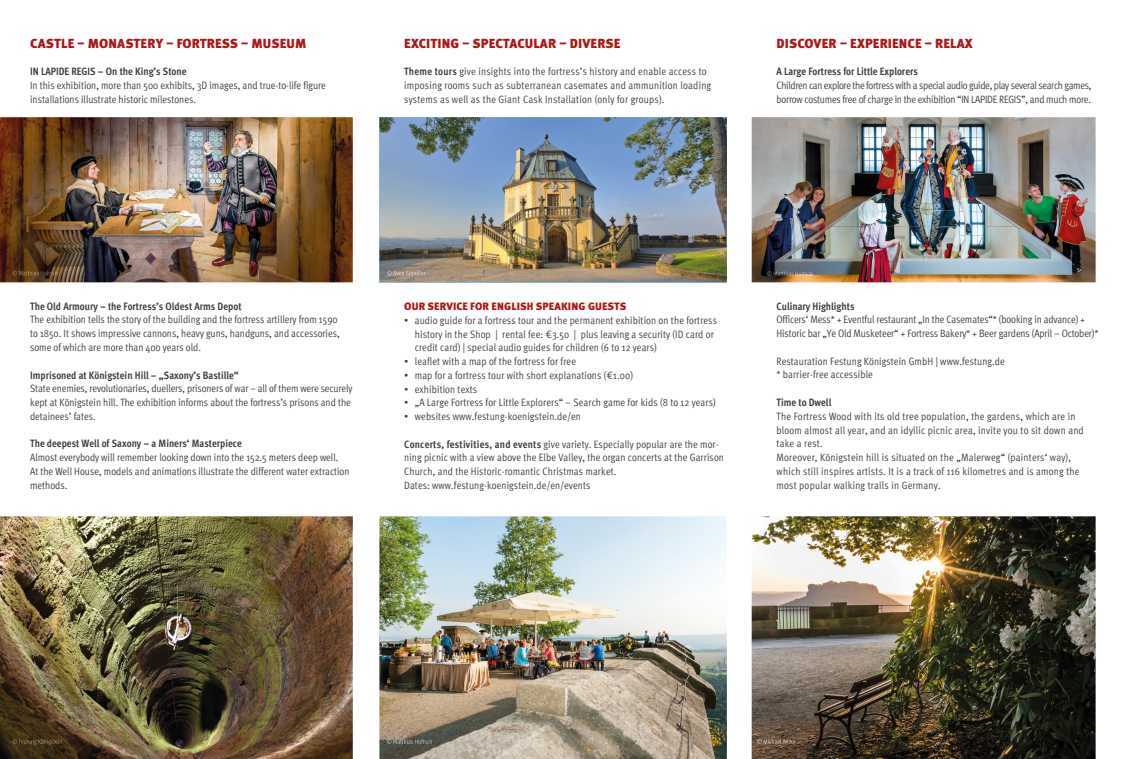
<style>
.page{position:relative;width:1124px;height:759px;background:#fff}
.page>*{position:absolute;margin:0;border:0;box-sizing:border-box;transform-origin:0 0}
.t1{font:900 13.12px "Meta Pro";letter-spacing:.01em;color:#ae1714}
.t2{font:10.62px/13.8px "Meta Pro Cond Norm Regular";letter-spacing:.01em;color:#3d3c3c}
.t3{font:700 condensed 10.62px "Meta Pro";color:#3d3c3c}
.t4{font:10.62px/13.8px "Meta Pro Cond Norm Regular";letter-spacing:-.03em;color:#3d3c3c}
.t5{font:10.62px/13.8px "Meta Pro Cond Norm Regular";letter-spacing:-.01em;color:#3d3c3c}
.t6{font:900 10.62px "Meta Pro";letter-spacing:.01em;color:#ae1714}
.s1{font-family:"Meta Pro";font-weight:700;font-stretch:condensed}
</style>
<div class="page">
<img style="left:0;top:516px;width:353px;height:242px">
<img style="left:379px;top:516px;width:347px;height:242px">
<img style="left:751px;top:516px;width:344px;height:242px">
<img style="left:0;top:117px;width:353px;height:165px">
<img style="left:379px;top:117px;width:347px;height:165px">
<img style="left:751px;top:117px;width:344px;height:165px">
<img style="left:13px;top:270px;width:44px;height:5px">
<img style="left:767px;top:271px;width:45px;height:5px">
<img style="left:387px;top:270px;width:38px;height:6px">
<img style="left:13px;top:738px;width:49px;height:6px">
<img style="left:387px;top:738px;width:45px;height:5px">
<img style="left:757px;top:738px;width:38px;height:5px">
<p class="t1" style="left:30px;top:35px;width:278px">CASTLE – MONASTERY – FORTRESS – MUSEUM</p>
<p class="t3" style="left:30px;top:64px;width:158px">IN LAPIDE REGIS – On the King’s Stone</p>
<p class="t2" style="left:30px;top:78px;width:297px">In this exhibition, more than 500 exhibits, 3D images, and true-to-life figure installations illustrate historic milestones.</p>
<p class="t1" style="left:404px;top:35px;width:218px">EXCITING – SPECTACULAR – DIVERSE</p>
<p class="t2" style="left:404px;top:64px;width:308px"><span class="s1">Theme tours</span> give insights into the fortress’s history and enable access to imposing rooms such as subterranean casemates and ammunition loading systems as well as the Giant Cask Installation (only for groups).</p>
<p class="t1" style="left:776px;top:35px;width:197px">DISCOVER – EXPERIENCE – RELAX</p>
<p class="t3" style="left:776px;top:64px;width:143px">A Large Fortress for Little Explorers</p>
<p class="t4" style="left:776px;top:78px;width:316px">Children can explore the fortress with a special audio guide, play several search games, borrow costumes free of charge in the exhibition “IN LAPIDE REGIS”, and much more.</p>
<p class="t3" style="left:30px;top:298px;width:213px">The Old Armoury – the Fortress’s Oldest Arms Depot</p>
<p class="t2" style="left:30px;top:312px;width:311px">The exhibition tells the story of the building and the fortress artillery from 1590 to 1850. It shows impressive cannons, heavy guns, handguns, and accessories, some of which are more than 400 years old.</p>
<p class="t3" style="left:30px;top:366px;width:210px">Imprisoned at Königstein Hill – „Saxony’s Bastille“</p>
<p class="t2" style="left:30px;top:381px;width:324px">State enemies, revolutionaries, duellers, prisoners of war – all of them were securely kept at Königstein hill. The exhibition informs about the fortress’s prisons and the detainees’ fates.</p>
<p class="t3" style="left:30px;top:435px;width:213px">The deepest Well of Saxony – a Miners‘ Masterpiece</p>
<p class="t2" style="left:30px;top:449px;width:321px">Almost everybody will remember looking down into the 152.5 meters deep well.<br>At the Well House, models and animations illustrate the different water extraction methods.</p>
<p class="t6" style="left:404px;top:299px;width:224px">OUR SERVICE FOR ENGLISH SPEAKING GUESTS</p>
<p class="t2" style="left:415px;top:312px;width:304px;text-indent:-11px">• audio guide for a fortress tour and the permanent exhibition on the fortress history in the Shop | rental fee: €3.50 | plus leaving a security (ID card or credit card) | special audio guides for children (6 to 12 years)</p>
<p class="t2" style="left:404px;top:353px;width:173px">• leaflet with a map of the fortress for free</p>
<p class="t2" style="left:404px;top:367px;width:230px">• map for a fortress tour with short explanations (€1.00)</p>
<p class="t2" style="left:404px;top:381px;width:74px">• exhibition texts</p>
<p class="t2" style="left:404px;top:395px;width:313px">• „A Large Fortress for Little Explorers“ – Search game for kids (8 to 12 years)</p>
<p class="t2" style="left:404px;top:408px;width:178px">• websites www.festung-koenigstein.de/en</p>
<p class="t2" style="left:404px;top:436px;width:321px"><span class="s1">Concerts, festivities, and events</span> give variety. Especially popular are the mor&shy;ning picnic with a view above the Elbe Valley, the organ concerts at the Garrison Church, and the Historic-romantic Christmas market.<br>Dates: www.festung-koenigstein.de/en/events</p>
<p class="t3" style="left:776px;top:298px;width:79px">Culinary Highlights</p>
<p class="t5" style="left:776px;top:312px;width:323px">Officers‘ Mess* + Eventful restaurant „In the Casemates“* (booking in advance) +<br>Historic bar „Ye Old Musketeer“ + Fortress Bakery* + Beer gardens (April – October)*</p>
<p class="t2" style="left:776px;top:353px;width:230px">Restauration Festung Königstein GmbH | www.festung.de * barrier-free accessible</p>
<p class="t3" style="left:776px;top:394px;width:56px">Time to Dwell</p>
<p class="t2" style="left:776px;top:408px;width:309px">The Fortress Wood with its old tree population, the gardens, which are in bloom almost all year, and an idyllic picnic area, invite you to sit down and take a rest.<br>Moreover, Königstein hill is situated on the „Malerweg“ (painters‘ way), which still inspires artists. It is a track of 116 kilometres and is among the most popular walking trails in Germany.</p>
</div>
